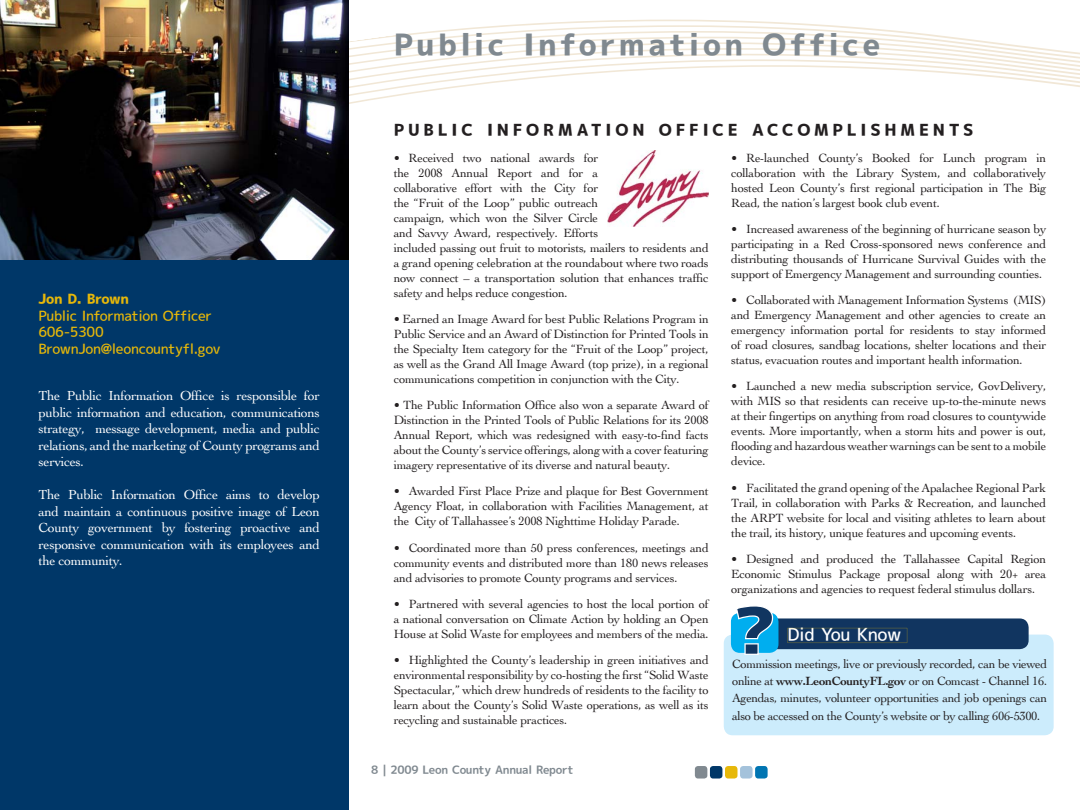
<style>
.page{position:relative;width:1080px;height:810px;background:#fff}
.page>*{position:absolute;margin:0;border:0;box-sizing:border-box;transform-origin:0 0}
.t1{font:30px "mplus 2 p heavy";letter-spacing:.115em;color:#808990}
.t2{font:17.5px "mplus 2 p medium";letter-spacing:-.02em;color:#fff}
.t3{font:16.25px "mplus 2 p heavy";letter-spacing:.235em;color:#231f20}
.t4{font:13.75px/16.5px "Cochin";letter-spacing:-.025em;color:#fff;text-align:justify}
.t5{font:13.75px/16.5px "mplus 2 p medium";letter-spacing:-.025em;color:#e7b809}
.t6{font:13.75px "mplus 2 p heavy";letter-spacing:-.025em;color:#e7b809}
.t7{font:12.5px/15px "Cochin";letter-spacing:-.02em;color:#231f20;text-align:justify}
.t8{font:11.25px "mplus 2 p bold";letter-spacing:-.025em;color:#808990}
.s1{font-weight:700}
</style>
<div class="page">
<svg style="left:349px;top:20px;width:731px;height:67px"></svg>
<div style="left:740px;top:766px;width:13px;height:13px;background:#a4c2db;border-radius:3px"></div>
<div style="left:695px;top:766px;width:12px;height:13px;background:#808990;border-radius:3px"></div>
<div style="left:725px;top:766px;width:13px;height:13px;background:#e7b809;border-radius:3px"></div>
<div style="left:755px;top:766px;width:13px;height:13px;background:#0075b2;border-radius:3px"></div>
<div style="left:710px;top:766px;width:12px;height:13px;background:#003768;border-radius:3px"></div>
<div style="left:0;top:259px;width:349px;height:551px;background:#003768"></div>
<img style="left:0;top:0;width:349px;height:260px">
<div style="left:724px;top:635px;width:330px;height:100px;background:#ccecfc;border-radius:9px"></div>
<div style="left:751px;top:618px;width:278px;height:31px;background:#113560;border-radius:9px"></div>
<svg style="left:787px;top:628px;width:120px;height:15px"></svg>
<div style="left:731px;top:613px;width:47px;height:40px;background:#00aeef;border-radius:9px"></div>
<svg style="left:736px;top:606px;width:37px;height:49px"></svg>
<img style="left:607px;top:150px;width:102px;height:77px">
<p class="t6" style="left:39px;top:293px;width:92px">Jon D. Brown</p>
<p class="t5" style="left:39px;top:308px;width:184px">Public Information Officer<br>606-5300<br>BrownJon@leoncountyfl.gov</p>
<p class="t4" style="left:39px;top:388px;width:283px">The Public Information Office is responsible for public information and education, communications strategy, message development, media and public relations, and the marketing of County programs and services.</p>
<p class="t4" style="left:39px;top:487px;width:283px">The Public Information Office aims to develop and maintain a continuous positive image of Leon County government by fostering proactive and responsive communication with its employees and the community.</p>
<h1 class="t1" style="left:394px;top:31px;width:488px">Public Information Office</h1>
<h3 class="t3" style="left:394px;top:122px;width:581px">PUBLIC INFORMATION OFFICE ACCOMPLISHMENTS</h3>
<p class="t7" style="left:394px;top:150px;width:317px;text-align:left">• Received two national awards for<br>the 2008 Annual Report and for a<br>collaborative effort with the City for<br>the “Fruit of the Loop” public outreach<br>campaign, which won the Silver Circle<br>and Savvy Award, respectively. Efforts<br>included passing out fruit to motorists, mailers to residents and a grand opening celebration at the roundabout where two roads now connect – a transportation solution that enhances traffic safety and helps reduce congestion.</p>
<p class="t7" style="left:394px;top:311px;width:317px">• Earned an Image Award for best Public Relations Program in Public Service and an Award of Distinction for Printed Tools in the Specialty Item category for the “Fruit of the Loop” project, as well as the Grand All Image Award (top prize), in a regional communications competition in conjunction with the City.</p>
<p class="t7" style="left:394px;top:398px;width:317px">• The Public Information Office also won a separate Award of Distinction in the Printed Tools of Public Relations for its 2008<br>Annual Report, which was redesigned with easy-to-find facts about the County’s service offerings, along with a cover featuring imagery representative of its diverse and natural beauty.</p>
<p class="t7" style="left:394px;top:484px;width:317px">• Awarded First Place Prize and plaque for Best Government Agency Float, in collaboration with Facilities Management, at the City of Tallahassee’s 2008 Nighttime Holiday Parade.</p>
<p class="t7" style="left:394px;top:540px;width:316px">• Coordinated more than 50 press conferences, meetings and community events and distributed more than 180 news releases and advisories to promote County programs and services.</p>
<p class="t7" style="left:394px;top:596px;width:316px">• Partnered with several agencies to host the local portion of a national conversation on Climate Action by holding an Open House at Solid Waste for employees and members of the media.</p>
<p class="t7" style="left:394px;top:653px;width:317px">• Highlighted the County’s leadership in green initiatives and environmental responsibility by co-hosting the first “Solid Waste Spectacular,” which drew hundreds of residents to the facility to learn about the County’s Solid Waste operations, as well as its recycling and sustainable practices.</p>
<p class="t8" style="left:371px;top:765px;width:204px">8 | 2009 Leon County Annual Report</p>
<p class="t7" style="left:731px;top:150px;width:317px">• Re-launched County’s Booked for Lunch program in collaboration with the Library System, and collaboratively hosted Leon County’s first regional participation in The Big Read, the nation’s largest book club event.</p>
<p class="t7" style="left:731px;top:221px;width:317px">• Increased awareness of the beginning of hurricane season by participating in a Red Cross-sponsored news conference and distributing thousands of Hurricane Survival Guides with the support of Emergency Management and surrounding counties.</p>
<p class="t7" style="left:731px;top:293px;width:317px">• Collaborated with Management Information Systems (MIS) and Emergency Management and other agencies to create an emergency information portal for residents to stay informed of road closures, sandbag locations, shelter locations and their status, evacuation routes and important health information.</p>
<p class="t7" style="left:731px;top:379px;width:317px">• Launched a new media subscription service, GovDelivery, with MIS so that residents can receive up-to-the-minute news at their fingertips on anything from road closures to countywide events. More importantly, when a storm hits and power is out, flooding and hazardous weather warnings can be sent to a mobile device.</p>
<p class="t7" style="left:731px;top:480px;width:317px">• Facilitated the grand opening of the Apalachee Regional Park Trail, in collaboration with Parks &amp; Recreation, and launched the ARPT website for local and visiting athletes to learn about the trail, its history, unique features and upcoming events.</p>
<p class="t7" style="left:731px;top:551px;width:317px">• Designed and produced the Tallahassee Capital Region Economic Stimulus Package proposal along with 20+ area organizations and agencies to request federal stimulus dollars.</p>
<h2 class="t2" style="left:787px;top:626px;width:116px">Did You Know</h2>
<p class="t7" style="left:732px;top:656px;width:317px;line-height:16.2px">Commission meetings, live or previously recorded, can be viewed online at <span class="s1">www.LeonCountyFL.gov</span> or on Comcast - Channel 16.</p>
<p class="t7" style="left:732px;top:689px;width:316px;line-height:17.5px">Agendas, minutes, volunteer opportunities and job openings can also be accessed on the County’s website or by calling 606-5300.</p>
</div>
